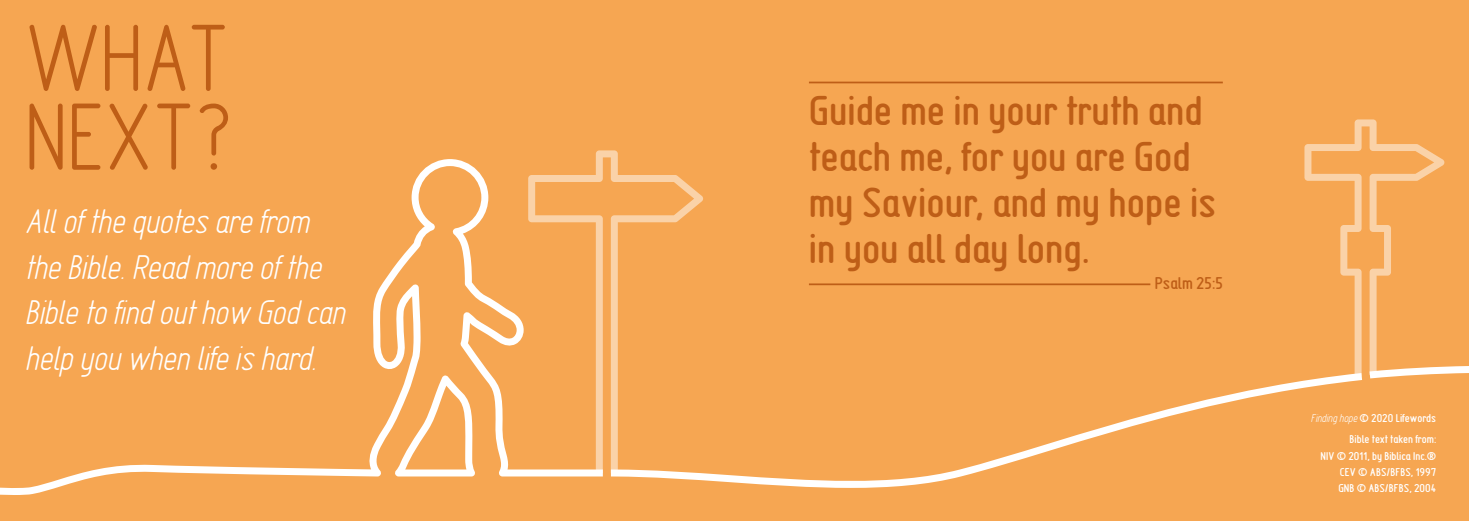
<style>
.page{position:relative;width:1469px;height:521px;background:#fff}
.page>*{position:absolute;margin:0;border:0;box-sizing:border-box;transform-origin:0 0}
.t1{font:87.5px/78.8px "Techniczne EFN";color:#be5e17}
.t2{font:700 38.5px/46.2px "Techniczne EFN";color:#be5e17}
.t3{font:italic 31.5px/45.5px "Techniczne EFN";color:#fff}
.t4{font:700 15.75px "Techniczne EFN";color:#be5e17}
.t5{font:700 10.5px/16.1px "Techniczne EFN";color:#fff;text-align:right}
.s1{font-weight:400;font-style:italic}
</style>
<div class="page">
<div style="left:0;top:0;width:1468px;height:521px;background:#f6a652"></div>
<svg style="left:528px;top:150px;width:175px;height:323px;background:#f6aa5a"></svg>
<svg style="left:1304px;top:119px;width:140px;height:257px;background:#f6ac5f"></svg>
<svg style="left:1369px;top:366px;width:99px;height:12px"></svg>
<svg style="left:611px;top:373px;width:751px;height:115px;background:#f6ab5d"></svg>
<svg style="left:0;top:159px;width:603px;height:336px;background:#f6ab5c"></svg>
<svg style="left:395px;top:375px;width:80px;height:101px"></svg>
<hr style="left:809px;top:82px;width:413px;height:1px;background:#be5e17">
<hr style="left:809px;top:283px;width:341px;height:2px;background:#be5e17">
<h1 class="t1" style="left:25px;top:19px;width:209px">WHAT<br>NEXT?</h1>
<h3 class="t3" style="left:25px;top:199px;width:321px">All of the quotes are from the Bible. Read more of the<br>Bible to find out how God can help you when life is hard.</h3>
<h2 class="t2" style="left:809px;top:87px;width:409px">Guide me in your truth and teach me, for you are God my Saviour, and my hope is in you all day long.</h2>
<h3 class="t4" style="left:1154px;top:273px;width:69px">Psalm 25:5</h3>
<p class="t5" style="left:1310px;top:408px;width:127px;line-height:21px"><span class="s1">Finding hope</span> © 2020 Lifewords<br>Bible text taken from:</p>
<p class="t5" style="left:1338px;top:447px;width:99px;text-align:justify;text-indent:-18px">NIV © 2011, by Biblica Inc.® CEV © ABS/BFBS, 1997<br>GNB © ABS/BFBS, 2004</p>
</div>
